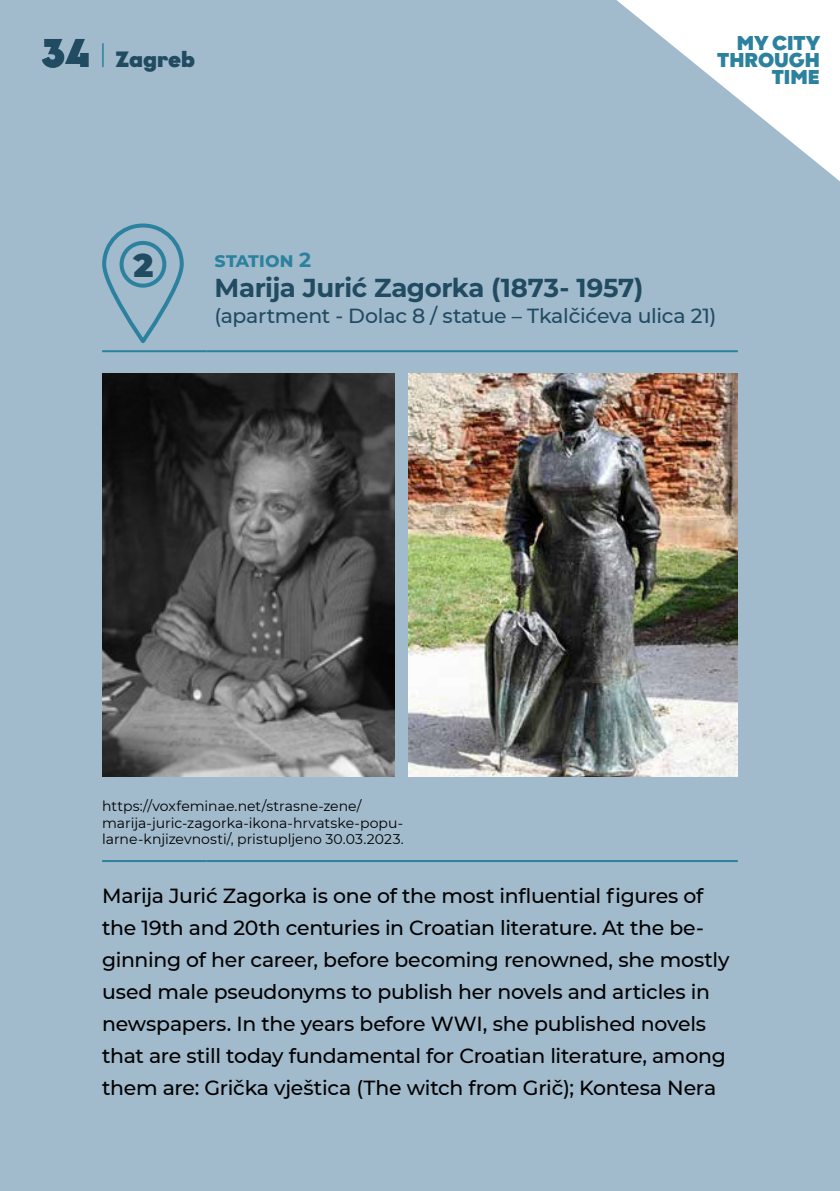
<style>
.page{position:relative;width:840px;height:1191px;background:#fff}
.page>*{position:absolute;margin:0;border:0;box-sizing:border-box;transform-origin:0 0}
.t1{font:900 40px "Graphit";color:#214b61}
.t2{font:900 32.8px "Montserrat";color:#214b61}
.t3{font:700 26px "Montserrat";letter-spacing:-.015em;color:#214b61}
.t4{font:900 22px "Graphit";color:#214b61}
.t5{font:500 20.4px/32px "Montserrat";letter-spacing:-.015em;color:#000}
.t6{font:500 20.4px "Montserrat";letter-spacing:-.01em;color:#214b61}
.t7{font:700 20.4px "Montserrat";letter-spacing:-.005em;color:#2c829e}
.t8{font:900 20px/17.2px "Graphit";color:#2c829e;text-align:right}
.t9{font:14px/16.8px "Montserrat";color:#000}
</style>
<div class="page">
<div style="left:0;top:0;width:839px;height:1191px;background:#a1bacc"></div>
<hr style="left:102px;top:350px;width:104px;height:2px;background:#2c829e">
<hr style="left:102px;top:860px;width:104px;height:2px;background:#2c829e">
<hr style="left:206px;top:860px;width:531px;height:2px;background:#2c829e">
<hr style="left:206px;top:350px;width:531px;height:2px;background:#2c829e">
<svg style="left:102px;top:223px;width:82px;height:120px"></svg>
<img style="left:102px;top:374px;width:292px;height:402px">
<img style="left:408px;top:374px;width:329px;height:402px">
<svg style="left:616px;top:0;width:223px;height:181px"></svg>
<hr style="left:102px;top:43px;width:2px;height:24px;background:#2c829e">
<h1 class="t1" style="left:42px;top:27px;width:50px">34</h1>
<p class="t8" style="left:716px;top:34px;width:105px">MY CITY<br>THROUGH<br>TIME</p>
<p class="t4" style="left:115px;top:45px;width:81px">Zagreb</p>
<h2 class="t2" style="left:133px;top:240px;width:21px">2</h2>
<p class="t7" style="left:214px;top:245px;width:98px">station 2</p>
<p class="t3" style="left:214px;top:269px;width:430px">Marija Jurić Zagorka (1873- 1957)</p>
<p class="t6" style="left:214px;top:301px;width:503px">(apartment - Dolac 8 / statue – Tkalčićeva ulica 21)</p>
<p class="t9" style="left:102px;top:797px;width:303px">https://voxfeminae.net/strasne-zene/ marija-juric-zagorka-ikona-hrvatske-popu&shy;larne-knjizevnosti/, pristupljeno 30.03.2023.</p>
<p class="t5" style="left:102px;top:879px;width:628px">Marija Jurić Zagorka is one of the most influential figures of the 19th and 20th centuries in Croatian literature. At the be&shy;ginning of her career, before becoming renowned, she mostly used male pseudonyms to publish her novels and articles in newspapers. In the years before WWI, she published novels that are still today fundamental for Croatian literature, among them are: Grička vještica (The witch from Grič); Kontesa Nera</p>
</div>
